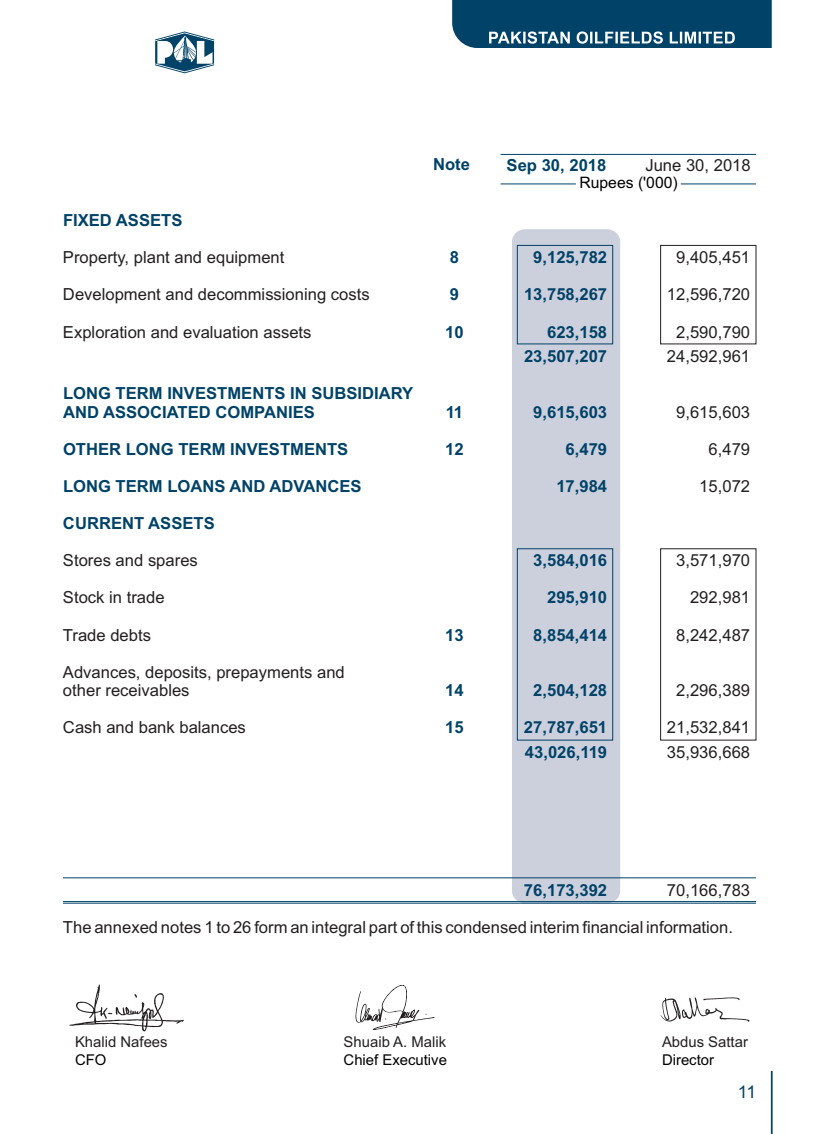
<style>
.page{position:relative;width:819px;height:1134px;background:#fff}
.page>*{position:absolute;margin:0;border:0;box-sizing:border-box;transform-origin:0 0}
.t1{font:17.5px "Arial";color:#004268}
.t2{font:16.62px/24.5px "Arial";color:#231f20}
.t3{font:700 16.62px/24.5px "Arial";color:#004268}
.t4{font:15.75px "Arial";color:#000}
.t5{font:14.88px "Arial";color:#231f20}
.t6{font:14.88px "Arial";color:#000}
</style>
<div class="page">
<svg style="left:155px;top:32px;width:59px;height:41px"></svg>
<svg style="left:452px;top:0;width:320px;height:48px;background:#175376"></svg>
<hr style="left:771px;top:1071px;width:2px;height:63px;background:#004268">
<div style="left:512px;top:229px;width:108px;height:674px;background:#cccfdc;border-radius:13px"></div>
<div style="left:660px;top:245px;width:96px;height:99px;border:1px solid #231f20"></div>
<div style="left:517px;top:245px;width:96px;height:99px;border:1px solid #004268"></div>
<div style="left:660px;top:548px;width:96px;height:192px;border:1px solid #231f20"></div>
<div style="left:517px;top:548px;width:96px;height:193px;border:1px solid #004268"></div>
<hr style="left:501px;top:154px;width:255px;height:1px;background:#004268">
<hr style="left:681px;top:184px;width:75px;height:1px;background:#004268">
<hr style="left:501px;top:184px;width:75px;height:1px;background:#004268">
<svg style="left:661px;top:997px;width:89px;height:25px"></svg>
<svg style="left:355px;top:985px;width:80px;height:45px"></svg>
<svg style="left:69px;top:985px;width:115px;height:46px"></svg>
<hr style="left:63px;top:877px;width:693px;height:1px;background:#004268">
<hr style="left:63px;top:901px;width:693px;height:1px;background:#004268">
<hr style="left:63px;top:903px;width:693px;height:1px;background:#004268">
<p class="t3" style="left:63px;top:210px;width:121px">FIXED ASSETS</p>
<p class="t3" style="left:433px;top:154px;width:38px">Note</p>
<p class="t3" style="left:507px;top:154px;width:101px">Sep 30, 2018</p>
<p class="t2" style="left:645px;top:154px;width:107px">June 30, 2018</p>
<p class="t4" style="left:579px;top:176px;width:100px">Rupees ('000)</p>
<p class="t2" style="left:63px;top:247px;width:223px">Property, plant and equipment</p>
<p class="t2" style="left:676px;top:247px;width:75px">9,405,451</p>
<p class="t2" style="left:63px;top:284px;width:308px">Development and decommissioning costs</p>
<p class="t2" style="left:667px;top:284px;width:85px">12,596,720</p>
<p class="t2" style="left:63px;top:321px;width:250px">Exploration and evaluation assets</p>
<p class="t2" style="left:667px;top:321px;width:85px;text-align:center">2,590,790<br>24,592,961</p>
<p class="t3" style="left:450px;top:247px;width:11px">8</p>
<p class="t3" style="left:533px;top:247px;width:75px">9,125,782</p>
<p class="t3" style="left:450px;top:284px;width:11px">9</p>
<p class="t3" style="left:524px;top:284px;width:85px">13,758,267</p>
<p class="t3" style="left:445px;top:321px;width:20px">10</p>
<p class="t3" style="left:524px;top:321px;width:85px;text-align:right">623,158<br>23,507,207</p>
<p class="t3" style="left:63px;top:386px;width:352px;line-height:18.6px">LONG TERM INVESTMENTS IN SUBSIDIARY<br>AND ASSOCIATED COMPANIES</p>
<p class="t2" style="left:676px;top:401px;width:75px">9,615,603</p>
<p class="t2" style="left:709px;top:438px;width:43px">6,479</p>
<p class="t2" style="left:699px;top:475px;width:52px">15,072</p>
<p class="t3" style="left:446px;top:401px;width:19px">11</p>
<p class="t3" style="left:533px;top:401px;width:75px">9,615,603</p>
<p class="t3" style="left:63px;top:438px;width:287px">OTHER LONG TERM INVESTMENTS</p>
<p class="t3" style="left:445px;top:438px;width:20px">12</p>
<p class="t3" style="left:566px;top:438px;width:43px">6,479</p>
<p class="t3" style="left:63px;top:475px;width:300px">LONG TERM LOANS AND ADVANCES</p>
<p class="t3" style="left:556px;top:475px;width:52px">17,984</p>
<p class="t3" style="left:63px;top:513px;width:153px">CURRENT ASSETS</p>
<p class="t3" style="left:533px;top:550px;width:75px">3,584,016</p>
<p class="t3" style="left:547px;top:587px;width:62px">295,910</p>
<p class="t3" style="left:445px;top:624px;width:20px">13</p>
<p class="t3" style="left:533px;top:624px;width:75px">8,854,414</p>
<p class="t2" style="left:63px;top:550px;width:136px">Stores and spares</p>
<p class="t2" style="left:676px;top:550px;width:75px">3,571,970</p>
<p class="t2" style="left:63px;top:587px;width:103px">Stock in trade</p>
<p class="t2" style="left:690px;top:587px;width:62px">292,981</p>
<p class="t2" style="left:63px;top:624px;width:90px">Trade debts</p>
<p class="t2" style="left:676px;top:624px;width:75px">8,242,487</p>
<p class="t2" style="left:63px;top:664px;width:283px;line-height:18.6px">Advances, deposits, prepayments and other receivables</p>
<p class="t2" style="left:676px;top:680px;width:75px">2,296,389</p>
<p class="t3" style="left:445px;top:680px;width:20px">14</p>
<p class="t3" style="left:533px;top:680px;width:75px">2,504,128</p>
<p class="t3" style="left:445px;top:717px;width:20px">15</p>
<p class="t3" style="left:524px;top:717px;width:85px">27,787,651<br>43,026,119</p>
<p class="t2" style="left:63px;top:717px;width:184px">Cash and bank balances</p>
<p class="t2" style="left:667px;top:717px;width:85px">21,532,841<br>35,936,668</p>
<p class="t2" style="left:667px;top:879px;width:85px">70,166,783</p>
<p class="t2" style="left:63px;top:916px;width:672px">The annexed notes 1 to 26 form an integral part of this condensed interim financial information.</p>
<p class="t3" style="left:524px;top:879px;width:85px">76,173,392</p>
<p class="t5" style="left:75px;top:1036px;width:94px">Khalid Nafees</p>
<p class="t6" style="left:75px;top:1054px;width:33px">CFO</p>
<p class="t5" style="left:344px;top:1036px;width:104px">Shuaib A. Malik</p>
<p class="t6" style="left:344px;top:1054px;width:105px">Chief Executive</p>
<p class="t5" style="left:662px;top:1036px;width:87px">Abdus Sattar</p>
<p class="t6" style="left:662px;top:1054px;width:54px">Director</p>
<p class="t1" style="left:738px;top:1085px;width:20px">11</p>
</div>
